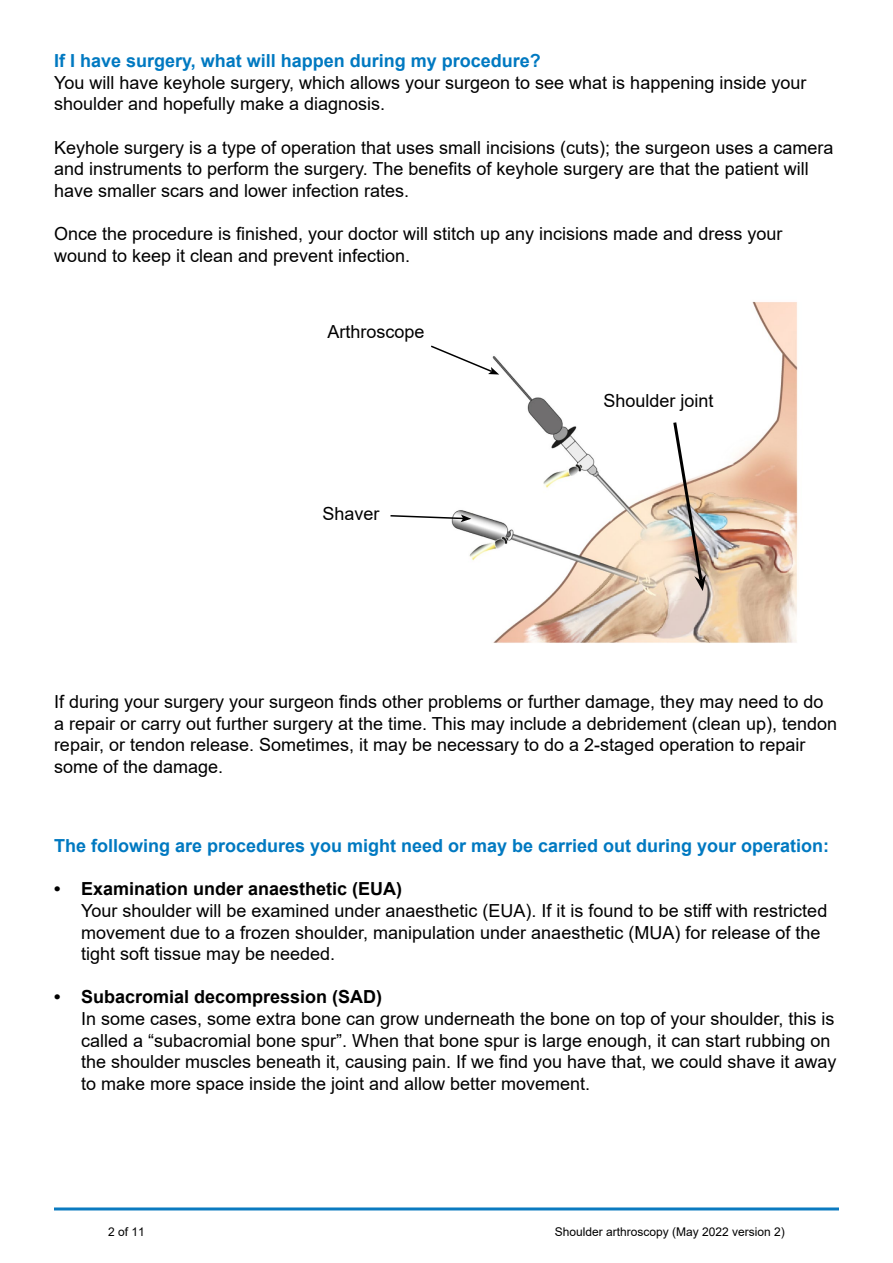
<style>
.page{position:relative;width:893px;height:1263px;background:#fff}
.page>*{position:absolute;margin:0;border:0;box-sizing:border-box;transform-origin:0 0}
.t1{font:18px/21.6px "Arial";color:#000}
.t2{font:700 18px "Arial";color:#0079c1}
.t3{font:12px "Arial";color:#000}
.s1{font-weight:700}
</style>
<div class="page">
<hr style="left:54px;top:1207px;width:785px;height:3px;background:#0b7ac0">
<img style="left:451px;top:301px;width:347px;height:342px">
<svg style="left:390px;top:514px;width:81px;height:8px"></svg>
<svg style="left:431px;top:344px;width:68px;height:31px"></svg>
<img style="left:671px;top:419px;width:35px;height:172px">
<p class="t2" style="left:54px;top:48px;width:488px">If I have surgery, what will happen during my procedure?</p>
<p class="t1" style="left:54px;top:71px;width:754px">You will have keyhole surgery, which allows your surgeon to see what is happening inside your shoulder and hopefully make a diagnosis.</p>
<p class="t1" style="left:54px;top:136px;width:781px">Keyhole surgery is a type of operation that uses small incisions (cuts); the surgeon uses a camera and instruments to perform the surgery. The benefits of keyhole surgery are that the patient will have smaller scars and lower infection rates.</p>
<p class="t1" style="left:54px;top:223px;width:730px">Once the procedure is finished, your doctor will stitch up any incisions made and dress your wound to keep it clean and prevent infection.</p>
<p class="t1" style="left:327px;top:320px;width:99px">Arthroscope</p>
<p class="t1" style="left:322px;top:503px;width:59px">Shaver</p>
<p class="t1" style="left:603px;top:390px;width:112px">Shoulder joint</p>
<p class="t1" style="left:54px;top:691px;width:785px">If during your surgery your surgeon finds other problems or further damage, they may need to do a repair or carry out further surgery at the time. This may include a debridement (clean up), tendon repair, or tendon release. Sometimes, it may be necessary to do a 2-staged operation to repair some of the damage.</p>
<p class="t2" style="left:54px;top:833px;width:777px">The following are procedures you might need or may be carried out during your operation:</p>
<p class="t1" style="left:81px;top:878px;width:748px;text-indent:-27px"><span class="s1">• Examination under anaesthetic (EUA)<br></span>Your shoulder will be examined under anaesthetic (EUA). If it is found to be stiff with restricted movement due to a frozen shoulder, manipulation under anaesthetic (MUA) for release of the tight soft tissue may be needed.</p>
<p class="t1" style="left:81px;top:986px;width:757px;text-indent:-27px"><span class="s1">• Subacromial decompression (SAD)<br></span>In some cases, some extra bone can grow underneath the bone on top of your shoulder, this is called a “subacromial bone spur”. When that bone spur is large enough, it can start rubbing on the shoulder muscles beneath it, causing pain. If we find you have that, we could shave it away to make more space inside the joint and allow better movement.</p>
<p class="t3" style="left:108px;top:1223px;width:38px">2 of 11</p>
<p class="t3" style="left:555px;top:1223px;width:232px">Shoulder arthroscopy (May 2022 version 2)</p>
</div>
